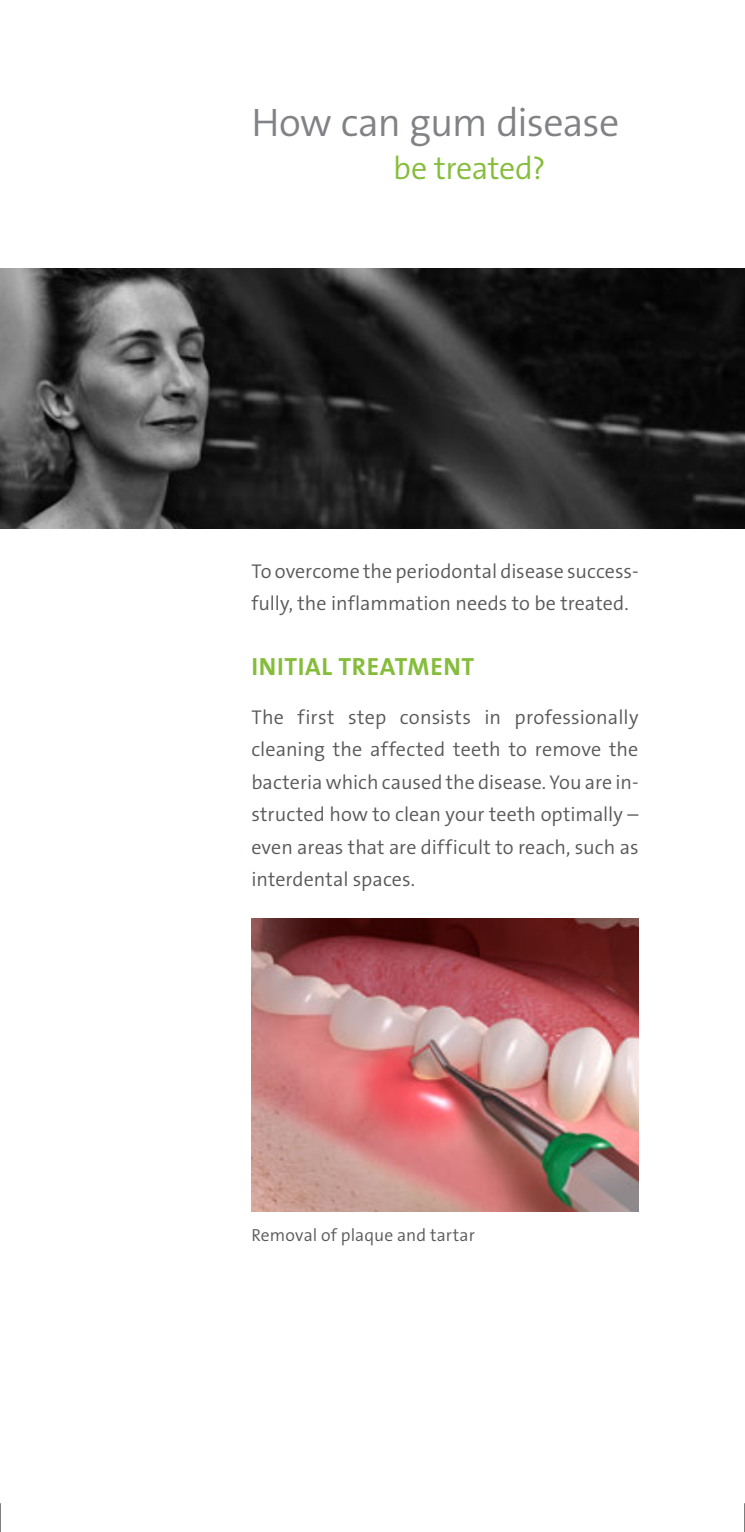
<style>
.page{position:relative;width:745px;height:1532px;background:#fff}
.page>*{position:absolute;margin:0;border:0;box-sizing:border-box;transform-origin:0 0}
.Title_big{font:40px "The Sans LP4 Se Lig";letter-spacing:-.025em;color:#808285}
.Title_small{font:32px "The Sans LP4 Se Lig";letter-spacing:-.015em;color:#85bd3b}
.Subtitle{font:25px "The Sans LP7 Bld";letter-spacing:.025em;color:#85bd3b}
.Copy{font:20px/32.5px "The Sans LP4 Se Lig";color:#57585a}
.t1{font:17.5px "The Sans LP4 Se Lig";letter-spacing:.01em;color:#57585a}
</style>
<div class="page">
<img style="left:251px;top:919px;width:387px;height:292px">
<img style="left:0;top:269px;width:744px;height:260px">
<svg style="left:0;top:1503px;width:1px;height:29px"></svg>
<svg style="left:744px;top:1503px;width:1px;height:29px"></svg>
<p class="Title_big" style="left:251px;top:97px;width:369px">How can gum disease</p>
<p class="Title_small" style="left:393px;top:147px;width:154px">be treated?</p>
<p class="Copy" style="left:251px;top:555px;width:388px">To overcome the periodontal disease success&shy;fully, the inflammation needs to be treated.</p>
<p class="Subtitle" style="left:251px;top:651px;width:224px">INITIAL TREATMENT</p>
<p class="Copy" style="left:251px;top:701px;width:388px;text-align:justify">The first step consists in professionally cleaning the affected teeth to remove the bacteria which caused the disease. You are in&shy;structed how to clean your teeth optimally – even areas that are difficult to reach, such as interdental spaces.</p>
<p class="t1" style="left:251px;top:1223px;width:225px">Removal of plaque and tartar</p>
</div>
